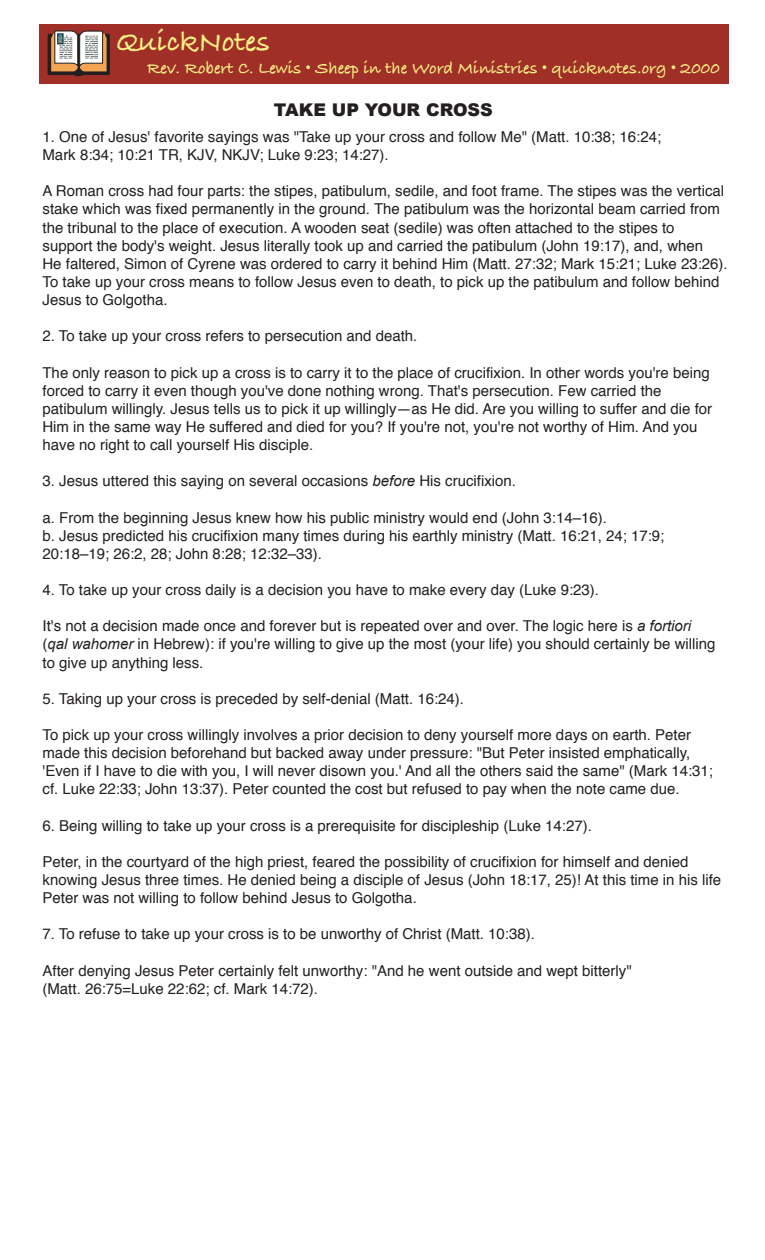
<style>
.page{position:relative;width:765px;height:1260px;background:#fff}
.page>*{position:absolute;margin:0;border:0;box-sizing:border-box;transform-origin:0 0}
.t1{font:30px "Bradley Hand ITCTT Bold";color:#faf185}
.t2{font:17.5px "Bradley Hand ITCTT Bold";color:#faf185}
.t3{font:900 17.5px "Arial";color:#231f20}
.t4{font:15px/18.1px "Helvetica";color:#231f20}
.s1{font-family:"Arial";font-style:italic}
</style>
<div class="page">
<div style="left:39px;top:24px;width:690px;height:59px;background:#a02f28"></div>
<svg style="left:47px;top:30px;width:63px;height:46px;background:#aa9383"></svg>
<h1 class="t1" style="left:116px;top:19px;width:155px">QuickNotes</h1>
<p class="t2" style="left:147px;top:54px;width:574px">Rev. Robert C. Lewis • Sheep in the Word Ministries • quicknotes.org • 2000</p>
<p class="t3" style="left:274px;top:100px;width:221px">TAKE UP YOUR CROSS</p>
<p class="t4" style="left:42px;top:127px;width:620px">1. One of Jesus' favorite sayings was "Take up your cross and follow Me" (Matt. 10:38; 16:24;<br>Mark 8:34; 10:21 TR, KJV, NKJV; Luke 9:23; 14:27).</p>
<p class="t4" style="left:42px;top:181px;width:687px">A Roman cross had four parts: the stipes, patibulum, sedile, and foot frame. The stipes was the vertical stake which was fixed permanently in the ground. The patibulum was the horizontal beam carried from the tribunal to the place of execution. A wooden seat (sedile) was often attached to the stipes to support the body's weight. Jesus literally took up and carried the patibulum (John 19:17), and, when<br>He faltered, Simon of Cyrene was ordered to carry it behind Him (Matt. 27:32; Mark 15:21; Luke 23:26).<br>To take up your cross means to follow Jesus even to death, to pick up the patibulum and follow behind Jesus to Golgotha.</p>
<p class="t4" style="left:42px;top:326px;width:376px">2. To take up your cross refers to persecution and death.</p>
<p class="t4" style="left:42px;top:363px;width:671px">The only reason to pick up a cross is to carry it to the place of crucifixion. In other words you're being forced to carry it even though you've done nothing wrong. That's persecution. Few carried the patibulum willingly. Jesus tells us to pick it up willingly—as He did. Are you willing to suffer and die for Him in the same way He suffered and died for you? If you're not, you're not worthy of Him. And you have no right to call yourself His disciple.</p>
<p class="t4" style="left:42px;top:471px;width:475px">3. Jesus uttered this saying on several occasions <span class="s1">before</span> His crucifixion.</p>
<p class="t4" style="left:42px;top:508px;width:623px">a. From the beginning Jesus knew how his public ministry would end (John 3:14–16).<br>b. Jesus predicted his crucifixion many times during his earthly ministry (Matt. 16:21, 24; 17:9;<br>20:18–19; 26:2, 28; John 8:28; 12:32–33).</p>
<p class="t4" style="left:42px;top:580px;width:558px">4. To take up your cross daily is a decision you have to make every day (Luke 9:23).</p>
<p class="t4" style="left:42px;top:616px;width:675px">It's not a decision made once and forever but is repeated over and over. The logic here is <span class="s1">a fortiori </span>(<span class="s1">qal wahomer</span> in Hebrew): if you're willing to give up the most (your life) you should certainly be willing to give up anything less.</p>
<p class="t4" style="left:42px;top:689px;width:423px">5. Taking up your cross is preceded by self-denial (Matt. 16:24).</p>
<p class="t4" style="left:42px;top:725px;width:672px">To pick up your cross willingly involves a prior decision to deny yourself more days on earth. Peter made this decision beforehand but backed away under pressure: "But Peter insisted emphatically, 'Even if I have to die with you, I will never disown you.' And all the others said the same" (Mark 14:31; cf. Luke 22:33; John 13:37). Peter counted the cost but refused to pay when the note came due.</p>
<p class="t4" style="left:42px;top:816px;width:551px">6. Being willing to take up your cross is a prerequisite for discipleship (Luke 14:27).</p>
<p class="t4" style="left:42px;top:852px;width:680px">Peter, in the courtyard of the high priest, feared the possibility of crucifixion for himself and denied knowing Jesus three times. He denied being a disciple of Jesus (John 18:17, 25)! At this time in his life<br>Peter was not willing to follow behind Jesus to Golgotha.</p>
<p class="t4" style="left:42px;top:925px;width:494px">7. To refuse to take up your cross is to be unworthy of Christ (Matt. 10:38).</p>
<p class="t4" style="left:42px;top:961px;width:591px">After denying Jesus Peter certainly felt unworthy: "And he went outside and wept bitterly" (Matt. 26:75=Luke 22:62; cf. Mark 14:72).</p>
</div>
